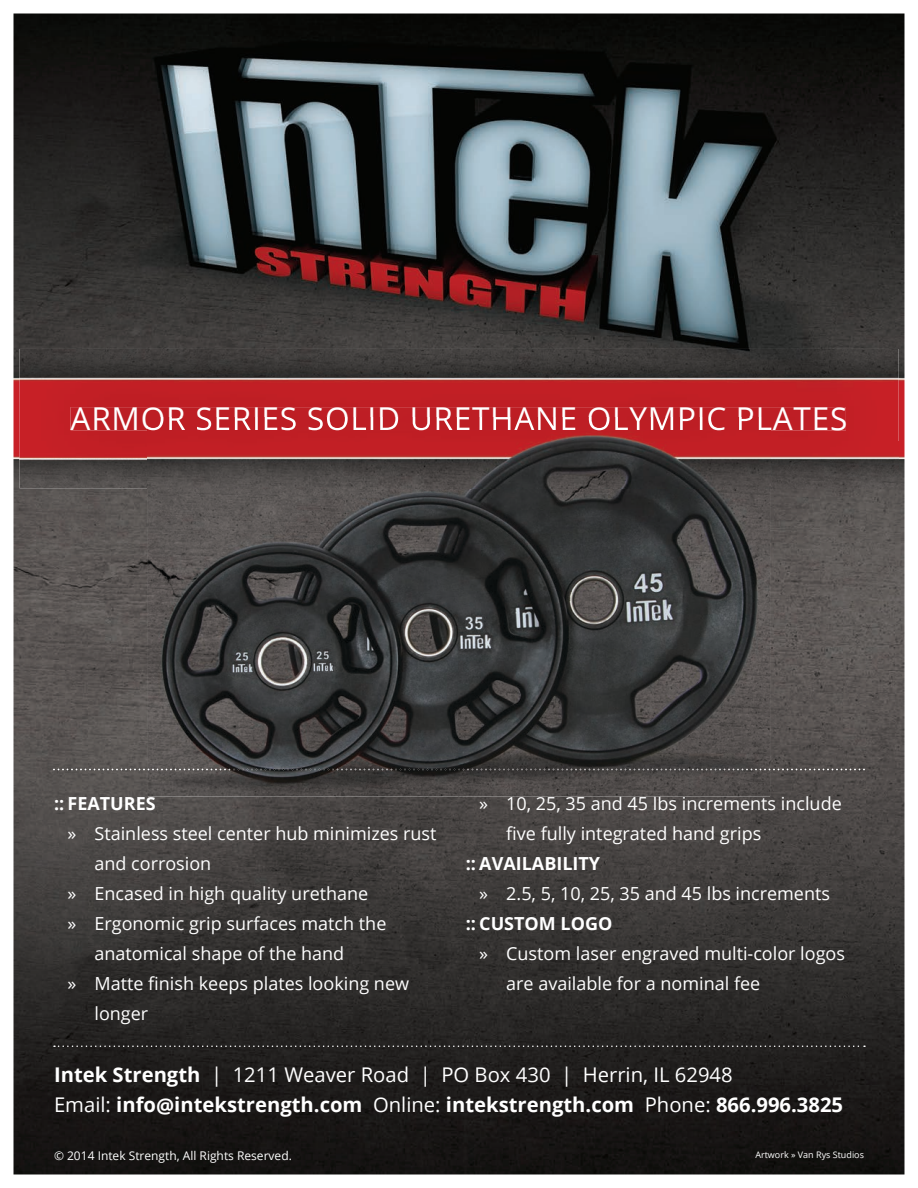
<style>
.page{position:relative;width:918px;height:1188px;background:#fff}
.page>*{position:absolute;margin:0;border:0;box-sizing:border-box;transform-origin:0 0}
.t1{font:31.5px "Open Sans";letter-spacing:.025em;color:#fff}
.t2{font:700 20.25px/30px "Open Sans";color:#fff}
.t3{font:18px/30px "Open Sans";color:#fff}
.t4{font:700 18px "Open Sans";color:#fff}
.t5{font:12px "Open Sans";color:#fff}
.t6{font:9px "Open Sans";color:#fff}
.s1{font-weight:400}
</style>
<div class="page">
<img style="left:14px;top:14px;width:890px;height:1160px">
<svg style="left:54px;top:1046px;width:811px;height:1px"></svg>
<svg style="left:53px;top:769px;width:812px;height:1px"></svg>
<img style="left:19px;top:349px;width:155px;height:139px">
<img style="left:174px;top:349px;width:725px;height:93px">
<img style="left:770px;top:442px;width:129px;height:46px">
<img style="left:71px;top:407px;width:775px;height:23px">
<img style="left:148px;top:430px;width:622px;height:366px">
<img style="left:661px;top:769px;width:109px;height:1px">
<img style="left:148px;top:418px;width:622px;height:12px">
<h1 class="t1" style="left:71px;top:397px;width:778px">ARMOR SERIES SOLID URETHANE OLYMPIC PLATES</h1>
<p class="t4" style="left:54px;top:791px;width:103px">:: FEATURES</p>
<p class="t3" style="left:68px;top:818px;width:371px">» Stainless steel center hub minimizes rust</p>
<p class="t3" style="left:94px;top:848px;width:118px">and corrosion</p>
<p class="t3" style="left:68px;top:878px;width:302px">» Encased in high quality urethane</p>
<p class="t3" style="left:68px;top:908px;width:320px">» Ergonomic grip surfaces match the</p>
<p class="t3" style="left:94px;top:938px;width:251px">anatomical shape of the hand</p>
<p class="t3" style="left:68px;top:968px;width:343px">» Matte finish keeps plates looking new</p>
<p class="t3" style="left:94px;top:998px;width:55px">longer</p>
<p class="t3" style="left:506px;top:788px;width:337px;text-indent:-27px">» 10, 25, 35 and 45 lbs increments include five fully integrated hand grips</p>
<p class="t4" style="left:466px;top:851px;width:136px">:: AVAILABILITY</p>
<p class="t3" style="left:479px;top:878px;width:352px">» 2.5, 5, 10, 25, 35 and 45 lbs increments</p>
<p class="t4" style="left:466px;top:911px;width:148px">:: CUSTOM LOGO</p>
<p class="t3" style="left:506px;top:938px;width:340px;text-indent:-27px">» Custom laser engraved multi-color logos are available for a nominal fee</p>
<p class="t2" style="left:54px;top:1059px;width:791px">Intek Strength <span class="s1">| 1211 Weaver Road | PO Box 430 | Herrin, IL 62948<br>Email:</span> info@intekstrength.com <span class="s1">Online:</span> intekstrength.com <span class="s1">Phone:</span> 866.996.3825</p>
<p class="t5" style="left:54px;top:1147px;width:239px">© 2014 Intek Strength, All Rights Reserved.</p>
<p class="t6" style="left:755px;top:1149px;width:110px">Artwork » Van Rys Studios</p>
</div>
